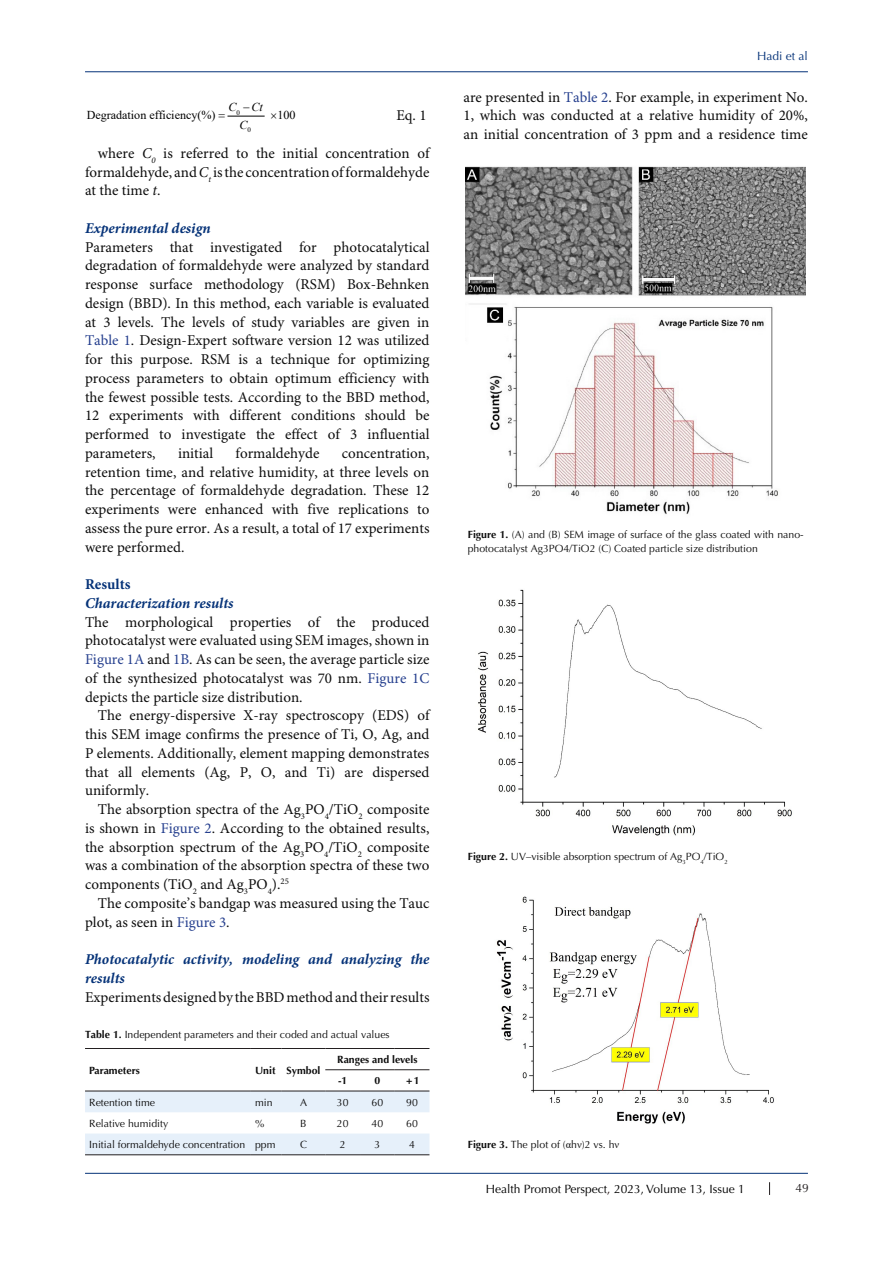
<style>
.page{position:relative;width:893px;height:1263px;background:#fff}
.page>*{position:absolute;margin:0;border:0;box-sizing:border-box;transform-origin:0 0}
.t1{font:15px/18.8px "Minion Pro";color:#0d0d0d;text-align:justify}
.heading_1{font:italic 700 15px/18.8px "Minion Pro";color:#053278}
.heading_1-2{font:700 15px "Minion Pro";color:#053278}
.t2{font:12.15px "Times New Roman";letter-spacing:-.005em;color:#000}
.t3{font:italic 12.15px/17.2px "Times New Roman";color:#000;text-align:center}
.t4{font:12px "Optima LT Std";color:#000}
.t5{font:12px "Optima LT Std";color:#053278}
.t6{font:12px "Optima LT Std";color:#231f20}
.t7{font:10.5px/13.5px "Optima LT Std";color:#0d0d0d}
.t8{font:700 10.5px "Optima LT Std";color:#0d0d0d}
.t9{font:7.05px "Times New Roman";color:#000}
.s1{font-style:italic}
.s2{color:#253f8e}
.s3{font-weight:700}
.s4{font-family:"Times New Roman"}
.s5{color:#150000}
</style>
<div class="page">
<hr style="left:85px;top:71px;width:723px;height:1px;background:#053278">
<hr style="left:85px;top:1173px;width:723px;height:1px;background:#053278">
<svg style="left:769px;top:1182px;width:1px;height:13px"></svg>
<hr style="left:228px;top:116px;width:36px;height:1px;background:#000">
<svg style="left:85px;top:1092px;width:344px;height:62px"></svg>
<hr style="left:85px;top:1048px;width:166px;height:1px;background:#231f20">
<hr style="left:251px;top:1048px;width:31px;height:1px;background:#231f20">
<hr style="left:282px;top:1048px;width:43px;height:1px;background:#231f20">
<hr style="left:325px;top:1048px;width:35px;height:1px;background:#231f20">
<hr style="left:360px;top:1048px;width:35px;height:1px;background:#231f20">
<hr style="left:395px;top:1048px;width:34px;height:1px;background:#231f20">
<hr style="left:325px;top:1069px;width:35px;height:1px;background:#231f20">
<hr style="left:360px;top:1069px;width:35px;height:1px;background:#231f20">
<hr style="left:395px;top:1069px;width:34px;height:1px;background:#231f20">
<hr style="left:85px;top:1091px;width:166px;height:1px;background:#231f20">
<hr style="left:251px;top:1091px;width:31px;height:1px;background:#231f20">
<hr style="left:282px;top:1091px;width:43px;height:1px;background:#231f20">
<hr style="left:325px;top:1091px;width:35px;height:1px;background:#231f20">
<hr style="left:360px;top:1091px;width:35px;height:1px;background:#231f20">
<hr style="left:395px;top:1091px;width:34px;height:1px;background:#231f20">
<hr style="left:85px;top:1154px;width:166px;height:1px;background:#231f20">
<hr style="left:251px;top:1154px;width:31px;height:1px;background:#231f20">
<hr style="left:282px;top:1154px;width:43px;height:1px;background:#231f20">
<hr style="left:325px;top:1154px;width:35px;height:1px;background:#231f20">
<hr style="left:360px;top:1154px;width:35px;height:1px;background:#231f20">
<hr style="left:395px;top:1154px;width:34px;height:1px;background:#231f20">
<img style="left:466px;top:166px;width:340px;height:349px">
<img style="left:478px;top:589px;width:314px;height:247px">
<img style="left:496px;top:896px;width:278px;height:228px">
<p class="t3" style="left:228px;top:98px;width:36px">C Ct<br>C</p>
<p class="t1" style="left:396px;top:107px;width:32px">Eq. 1</p>
<p class="t1" style="left:85px;top:144px;width:346px;text-indent:13px">where <span class="s1">C</span><sub>0</sub> is referred to the initial concentration of formaldehyde, and <span class="s1">C</span><sub>t</sub> is the concentration of formaldehyde at the time <span class="s1">t</span>.</p>
<p class="heading_1" style="left:85px;top:218px;width:127px">Experimental design</p>
<p class="t1" style="left:85px;top:238px;width:346px">Parameters that investigated for photocatalytical degradation of formaldehyde were analyzed by standard response surface methodology (RSM) Box-Behnken design (BBD). In this method, each variable is evaluated at 3 levels. The levels of study variables are given in <span class="s2">Table 1</span>. Design-Expert software version 12 was utilized for this purpose. RSM is a technique for optimizing process parameters to obtain optimum efficiency with the fewest possible tests. According to the BBD method, 12 experiments with different conditions should be performed to investigate the effect of 3 influential parameters,</p>
<p class="t9" style="left:236px;top:107px;width:5px">0</p>
<p class="t2" style="left:87px;top:106px;width:130px">Degradation efficiency(%)</p>
<p class="t2" style="left:278px;top:106px;width:20px">100</p>
<p class="t9" style="left:248px;top:124px;width:5px">0</p>
<p class="t1" style="left:178px;top:444px;width:37px">initial</p>
<p class="t1" style="left:236px;top:444px;width:85px">formaldehyde</p>
<p class="t1" style="left:85px;top:444px;width:346px;text-indent:257px">concentration, retention time, and relative humidity, at three levels on the percentage of formaldehyde degradation. These 12 experiments were enhanced with five replications to assess the pure error. As a result, a total of 17 experiments were performed.</p>
<p class="heading_1-2" style="left:85px;top:574px;width:47px">Results</p>
<p class="heading_1" style="left:85px;top:593px;width:150px">Characterization results</p>
<p class="t1" style="left:85px;top:613px;width:346px">The morphological properties of the produced photocatalyst were evaluated using SEM images, shown in <span class="s2">Figure 1A</span> and <span class="s2">1B</span>. As can be seen, the average particle size of the synthesized photocatalyst was 70 nm. <span class="s2">Figure 1C </span>depicts the particle size distribution.</p>
<p class="t1" style="left:85px;top:707px;width:346px;text-indent:13px">The energy-dispersive X-ray spectroscopy (EDS) of this SEM image confirms the presence of Ti, O, Ag, and P elements. Additionally, element mapping demonstrates that all elements (Ag, P, O, and Ti) are dispersed uniformly.</p>
<p class="t1" style="left:85px;top:801px;width:346px;text-indent:13px">The absorption spectra of the Ag<sub>3</sub>PO<sub>4</sub>/TiO<sub>2</sub> composite is shown in <span class="s2">Figure 2</span>. According to the obtained results, the absorption spectrum of the Ag<sub>3</sub>PO<sub>4</sub>/TiO<sub>2</sub> composite was a combination of the absorption spectra of these two components (TiO<sub>2</sub> and Ag<sub>3</sub>PO<sub>4</sub>).<sup>25</sup></p>
<p class="t1" style="left:85px;top:894px;width:346px;text-indent:13px">The composite’s bandgap was measured using the Tauc plot, as seen in <span class="s2">Figure 3</span>.</p>
<p class="heading_1" style="left:85px;top:950px;width:346px">Photocatalytic activity, modeling and analyzing the results</p>
<p class="t1" style="left:85px;top:988px;width:346px">Experiments designed by the BBD method and their results</p>
<p class="t7" style="left:85px;top:1028px;width:306px"><span class="s3">Table 1.</span> Independent parameters and their coded and actual values</p>
<p class="t8" style="left:89px;top:1064px;width:52px">Parameters</p>
<p class="t8" style="left:255px;top:1064px;width:22px">Unit</p>
<p class="t8" style="left:287px;top:1064px;width:35px">Symbol</p>
<p class="t8" style="left:337px;top:1053px;width:82px">Ranges and levels</p>
<p class="t8" style="left:338px;top:1074px;width:11px">-1</p>
<p class="t8" style="left:374px;top:1074px;width:7px">0</p>
<p class="t8" style="left:406px;top:1074px;width:15px">+1</p>
<p class="t7" style="left:89px;top:1095px;width:67px">Retention time</p>
<p class="t7" style="left:255px;top:1095px;width:19px">min</p>
<p class="t7" style="left:300px;top:1095px;width:9px">A</p>
<p class="t7" style="left:337px;top:1095px;width:13px">30</p>
<p class="t7" style="left:372px;top:1095px;width:13px">60</p>
<p class="t7" style="left:406px;top:1095px;width:13px">90</p>
<p class="t7" style="left:89px;top:1116px;width:81px">Relative humidity</p>
<p class="t7" style="left:255px;top:1116px;width:11px">%</p>
<p class="t7" style="left:300px;top:1116px;width:8px">B</p>
<p class="t7" style="left:337px;top:1116px;width:13px">20</p>
<p class="t7" style="left:372px;top:1116px;width:13px">40</p>
<p class="t7" style="left:406px;top:1116px;width:13px">60</p>
<p class="t7" style="left:89px;top:1138px;width:157px">Initial formaldehyde concentration</p>
<p class="t7" style="left:255px;top:1138px;width:22px">ppm</p>
<p class="t7" style="left:300px;top:1138px;width:9px">C</p>
<p class="t7" style="left:340px;top:1138px;width:7px">2</p>
<p class="t7" style="left:374px;top:1138px;width:7px">3</p>
<p class="t7" style="left:409px;top:1138px;width:7px">4</p>
<p class="t5" style="left:757px;top:49px;width:52px">Hadi et al</p>
<p class="t1" style="left:463px;top:88px;width:346px">are presented in <span class="s2">Table 2</span>. For example, in experiment No.<br>1, which was conducted at a relative humidity of 20%, an initial concentration of 3 ppm and a residence time</p>
<p class="t7" style="left:468px;top:528px;width:337px"><span class="s3">Figure 1.</span> (A) and (B) SEM image of surface of the glass coated with nano&shy;photocatalyst Ag3PO4/TiO2 (C) Coated particle size distribution</p>
<p class="t7" style="left:468px;top:850px;width:261px"><span class="s3">Figure 2.</span> UV–visible absorption spectrum of Ag<sub>3</sub>PO<sub>4</sub>/TiO<sub>2</sub></p>
<p class="t7" style="left:468px;top:1138px;width:153px"><span class="s3">Figure 3.</span> The plot of (<span class="s4">α</span>h<span class="s4">ν</span>)2 vs. h<span class="s4">ν</span></p>
<p class="t4" style="left:486px;top:1181px;width:261px">Health Promot Perspect<span class="s5">,</span> 2023, Volume 13, Issue 1</p>
<p class="t6" style="left:795px;top:1181px;width:15px">49</p>
</div>
